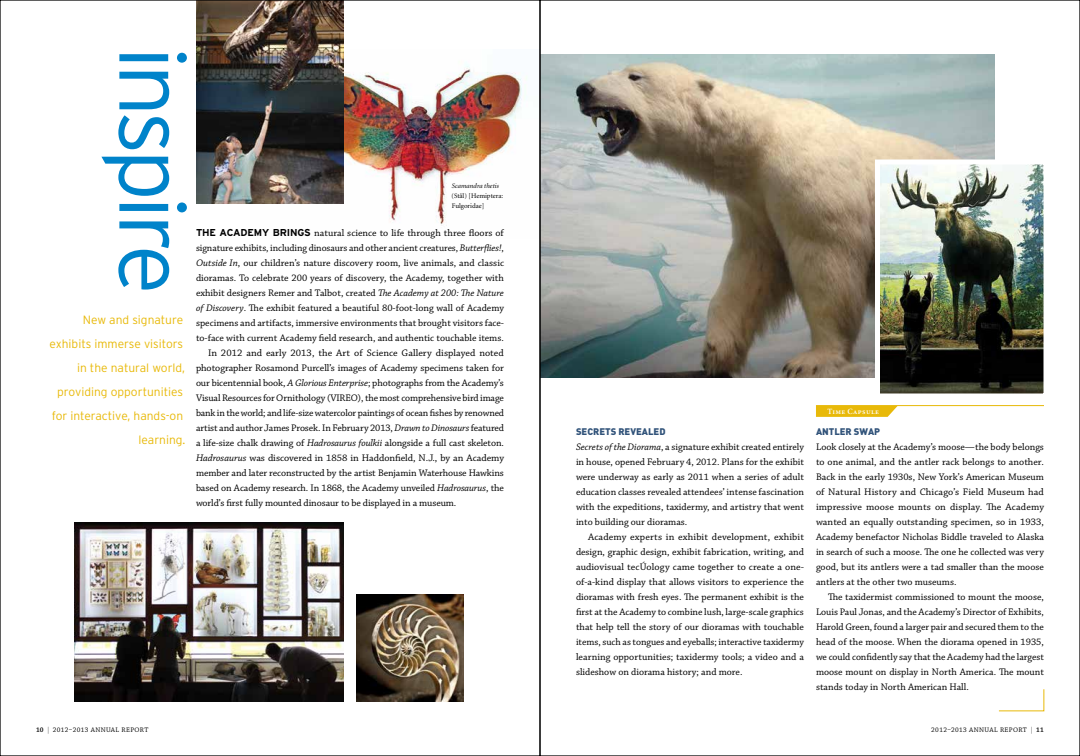
<style>
.page{position:relative;width:1080px;height:756px;background:#fff}
.page>*{position:absolute;margin:0;border:0;box-sizing:border-box;transform-origin:0 0}
.t1{font:300 93px "Interstate";letter-spacing:-.06em;color:#0083ca}
.t2{font:300 12px/24px "Interstate";color:#e8b909;text-align:right}
.t3{font:10px/15px "Chaparral Pro";letter-spacing:-.005em;color:#000;text-align:justify}
.t4{font:900 9.5px "DIN";color:#31537a}
.t5{font:8px "Minion Semibold SC";letter-spacing:.05em;color:#fff}
.t6{font:7px "Chaparral Pro";letter-spacing:.05em;color:#000}
.t7{font:7px/10px "Minion";color:#000}
.t8{font:italic 7px "Minion";color:#000}
.s1{font-family:"Interstate";font-weight:700}
.s2{font-style:italic}
.s3{font-weight:600}
</style>
<div class="page">
<img style="left:344px;top:64px;width:178px;height:162px">
<img style="left:542px;top:54px;width:452px;height:324px">
<img style="left:881px;top:166px;width:161px;height:226px">
<div style="left:875px;top:160px;width:173px;height:238px;border:5px solid #fff"></div>
<svg style="left:816px;top:406px;width:82px;height:11px"></svg>
<svg style="left:998px;top:689px;width:46px;height:22px"></svg>
<hr style="left:816px;top:405px;width:228px;height:1px;background:#e8b909">
<img style="left:75px;top:522px;width:269px;height:180px">
<img style="left:356px;top:595px;width:108px;height:107px">
<img style="left:196px;top:2px;width:148px;height:202px">
<h1 class="t1" style="left:204px;top:46px;width:250px;rotate:90deg">inspire</h1>
<p class="t2" style="left:50px;top:308px;width:137px">New and signature exhibits immerse visitors in the natural world, providing opportunities for interactive, hands-on learning.</p>
<p class="t8" style="left:452px;top:182px;width:49px">Scamandra thetis</p>
<p class="t7" style="left:452px;top:191px;width:53px">(Stål) [Hemiptera:<br>Fulgoridae]</p>
<p class="t3" style="left:196px;top:226px;width:309px"><span class="s1">THE ACADEMY BRINGS</span> natural science to life through three floors of</p>
<p class="t3" style="left:196px;top:241px;width:309px">signature exhibits, including dinosaurs and other ancient creatures, <span class="s2">Butterflies!</span>,</p>
<p class="t3" style="left:196px;top:256px;width:310px"><span class="s2">Outside In</span>, our children’s nature discovery room, live animals, and classic</p>
<p class="t3" style="left:196px;top:271px;width:309px">dioramas. To celebrate 200 years of discovery, the Academy, together with</p>
<p class="t3" style="left:196px;top:286px;width:309px">exhibit designers Remer and Talbot, created <span class="s2">The Academy at 200: The Nature</span></p>
<p class="t3" style="left:196px;top:301px;width:310px"><span class="s2">of Discovery</span>. The exhibit featured a beautiful 80-foot-long wall of Academy</p>
<p class="t3" style="left:196px;top:316px;width:310px">specimens and artifacts, immersive environments that brought visitors face-</p>
<p class="t3" style="left:196px;top:331px;width:309px">to-face with current Academy field research, and authentic touchable items.</p>
<p class="t3" style="left:208px;top:346px;width:297px">In 2012 and early 2013, the Art of Science Gallery displayed noted</p>
<p class="t3" style="left:196px;top:361px;width:309px">photographer Rosamond Purcell’s images of Academy specimens taken for</p>
<p class="t3" style="left:196px;top:376px;width:309px">our bicentennial book, <span class="s2">A Glorious Enterprise</span>; photographs from the Academy’s</p>
<p class="t3" style="left:196px;top:391px;width:310px">Visual Resources for Ornithology (VIREO), the most comprehensive bird image</p>
<p class="t3" style="left:196px;top:406px;width:310px">bank in the world; and life-size watercolor paintings of ocean fishes by renowned</p>
<p class="t3" style="left:196px;top:421px;width:310px">artist and author James Prosek. In February 2013, <span class="s2">Drawn to Dinosaurs</span> featured</p>
<p class="t3" style="left:196px;top:436px;width:309px">a life-size chalk drawing of <span class="s2">Hadrosaurus foulkii</span> alongside a full cast skeleton.</p>
<p class="t3" style="left:196px;top:451px;width:310px"><span class="s2">Hadrosaurus</span> was discovered in 1858 in Haddonfield, N.J., by an Academy</p>
<p class="t3" style="left:196px;top:466px;width:309px">member and later reconstructed by the artist Benjamin Waterhouse Hawkins</p>
<p class="t3" style="left:196px;top:481px;width:309px">based on Academy research. In 1868, the Academy unveiled <span class="s2">Hadrosaurus</span>, the</p>
<p class="t3" style="left:196px;top:496px;width:262px">world’s first fully mounted dinosaur to be displayed in a museum.</p>
<p class="t4" style="left:576px;top:426px;width:91px">SECRETS REVEALED</p>
<p class="t3" style="left:576px;top:440px;width:230px"><span class="s2">Secrets of the Diorama</span>, a signature exhibit created entirely in house, opened February 4, 2012. Plans for the exhibit were underway as early as 2011 when a series of adult education classes revealed attendees’ intense fascination with the expeditions, taxidermy, and artistry that went into building our dioramas.</p>
<p class="t3" style="left:576px;top:530px;width:230px;text-indent:12px">Academy experts in exhibit development, exhibit design, graphic design, exhibit fabrication, writing, and audiovisual technology came together to create a one&shy;of-a-kind display that allows visitors to experience the dioramas with fresh eyes. The permanent exhibit is the first at the Academy to combine lush, large-scale graphics that help tell the story of our dioramas with touchable items, such as tongues and eyeballs; interactive taxidermy learning opportunities; taxidermy tools; a video and a slideshow on diorama history; and more.</p>
<p class="t5" style="left:827px;top:407px;width:53px">Time Capsule</p>
<p class="t4" style="left:816px;top:426px;width:66px">ANTLER SWAP</p>
<p class="t3" style="left:816px;top:440px;width:230px">Look closely at the Academy’s moose—the body belongs to one animal, and the antler rack belongs to another.<br>Back in the early 1930s, New York’s American Museum of Natural History and Chicago’s Field Museum had impressive moose mounts on display. The Academy wanted an equally outstanding specimen, so in 1933, Academy benefactor Nicholas Biddle traveled to Alaska in search of such a moose. The one he collected was very good, but its antlers were a tad smaller than the moose antlers at the other two museums.</p>
<p class="t3" style="left:816px;top:590px;width:230px;text-indent:12px">The taxidermist commissioned to mount the moose, Louis Paul Jonas, and the Academy’s Director of Exhibits, Harold Green, found a larger pair and secured them to the head of the moose. When the diorama opened in 1935, we could confidently say that the Academy had the largest moose mount on display in North America. The mount stands today in North American Hall.</p>
<p class="t6" style="left:36px;top:726px;width:114px"><span class="s3">10 |</span> 2012–2013 ANNUAL REPORT</p>
<p class="t6" style="left:931px;top:726px;width:114px">2012–2013 ANNUAL REPORT <span class="s3">| 11</span></p>
</div>
